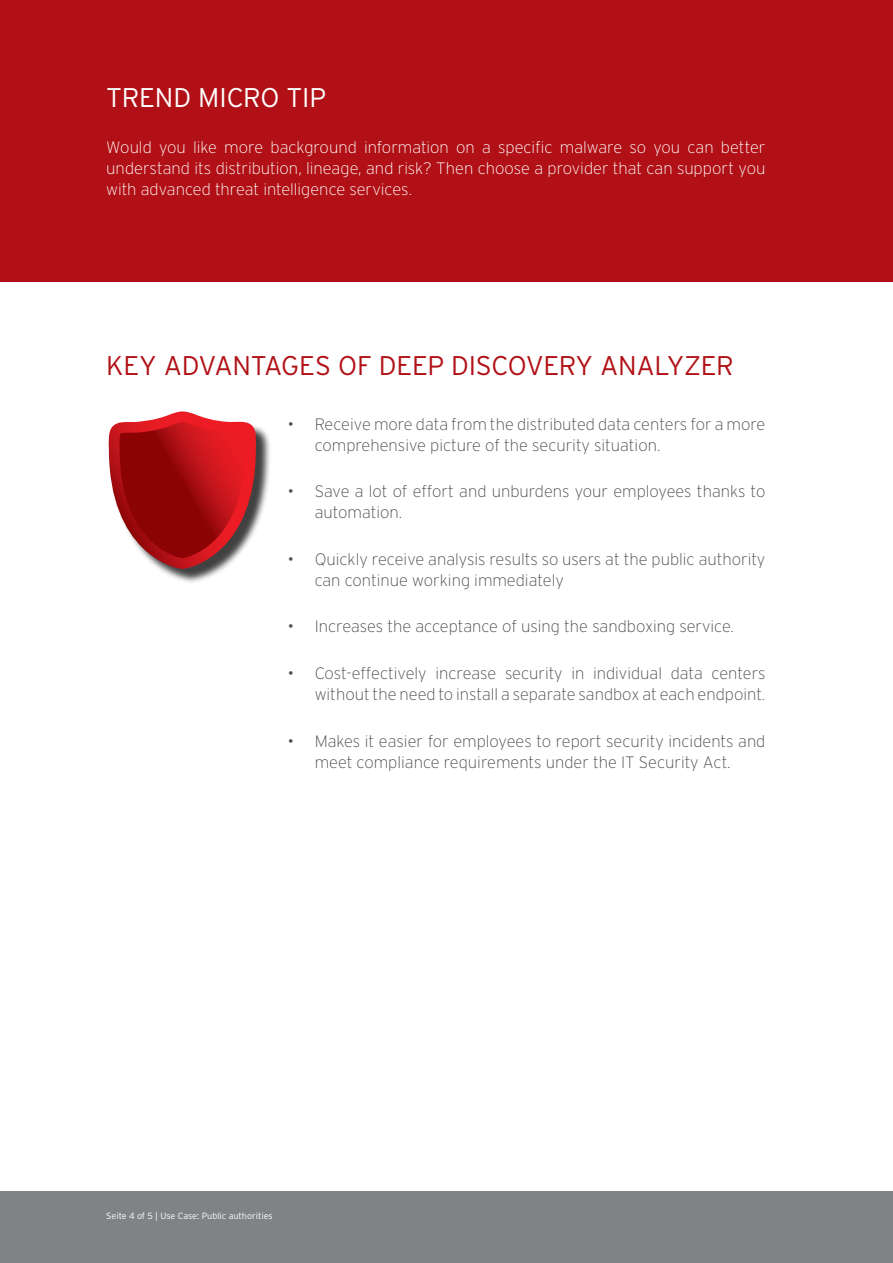
<style>
.page{position:relative;width:893px;height:1263px;background:#fff}
.page>*{position:absolute;margin:0;border:0;box-sizing:border-box;transform-origin:0 0}
.t1{font:300 27px "Interstate";letter-spacing:-.015em;color:#b11116}
.t2{font:300 27px "Interstate";letter-spacing:-.005em;color:#fff}
.t3{font:200 16.5px/21px "Interstate";color:#4d4d4f}
.t4{font:200 16.5px/21px "Interstate";letter-spacing:-.005em;color:#fff;text-align:justify}
.t5{font:300 9px "Interstate";color:#fff}
.s1{font-weight:300}
</style>
<div class="page">
<div style="left:0;top:1191px;width:893px;height:72px;background:#808285"></div>
<div style="left:0;top:0;width:893px;height:282px;background:#b11116"></div>
<div style="left:111px;top:413px;width:160px;height:171px;background:#000;opacity:.75"></div>
<svg style="left:108px;top:411px;width:148px;height:158px"></svg>
<h1 class="t2" style="left:106px;top:81px;width:221px">TREND MICRO TIP</h1>
<p class="t4" style="left:106px;top:137px;width:661px">Would you like more background information on a specific malware so you can better understand its distribution, lineage, and risk? Then choose a provider that can support you with advanced threat intelligence services.</p>
<h1 class="t1" style="left:106px;top:349px;width:629px">KEY ADVANTAGES OF DEEP DISCOVERY ANALYZER</h1>
<p class="t3" style="left:315px;top:413px;width:452px;text-indent:-27px"><span class="s1">•</span> Receive more data from the distributed data centers for a more comprehensive picture of the security situation.</p>
<p class="t3" style="left:315px;top:481px;width:452px;text-indent:-27px"><span class="s1">•</span> Save a lot of effort and unburdens your employees thanks to automation.</p>
<p class="t3" style="left:315px;top:548px;width:452px;text-indent:-27px"><span class="s1">•</span> Quickly receive analysis results so users at the public authority can continue working immediately</p>
<p class="t3" style="left:288px;top:616px;width:448px"><span class="s1">•</span> Increases the acceptance of using the sandboxing service.</p>
<p class="t3" style="left:288px;top:662px;width:479px;text-align:right"><span class="s1">•</span> Cost-effectively increase security in individual data centers without the need to install a separate sandbox at each endpoint.</p>
<p class="t3" style="left:288px;top:730px;width:479px;text-align:center"><span class="s1">•</span> Makes it easier for employees to report security incidents and meet compliance requirements under the IT Security Act.</p>
<p class="t5" style="left:106px;top:1210px;width:168px">Seite 4 of 5 | Use Case: Public authorities</p>
</div>
